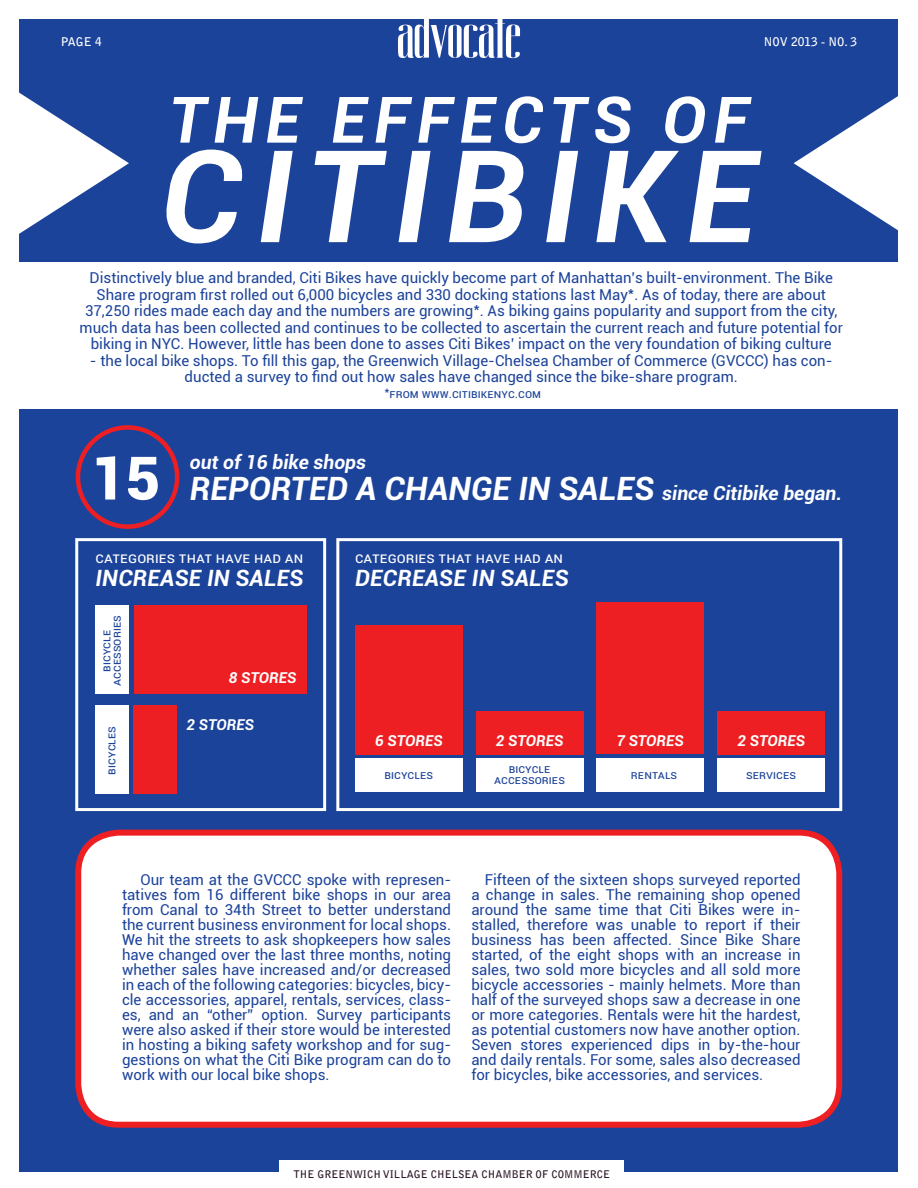
<style>
.page{position:relative;width:918px;height:1188px;background:#fff}
.page>*{position:absolute;margin:0;border:0;box-sizing:border-box;transform-origin:0 0}
.t1{font:italic 700 128.4px "Roboto";letter-spacing:.11em;color:#fff}
.t2{font:italic 700 64.2px "Roboto";letter-spacing:.11em;color:#fff}
.t3{font:900 60px "Roboto";color:#fff}
.t4{font:italic 700 32.1px "Roboto";color:#fff}
.t5{font:italic 700 22.5px "Roboto";letter-spacing:.01em;color:#fff}
.t6{font:italic 700 19.35px "Roboto";color:#fff}
.t7{font:15px/15px "Roboto";color:#1c439a;text-align:justify}
.t8{font:15px "Roboto";color:#fff}
.t9{font:italic 700 15px "Roboto";color:#fff}
.t10{font:12px "Roboto";color:#1c439a}
.t11{font:700 12px "Bell Gothic Std";color:#fff}
.t12{font:700 10.5px "Bell Gothic Std";color:#2b1627}
.s1{font-size:19.35px}
</style>
<div class="page">
<div style="left:20px;top:19px;width:878px;height:1153px;background:#1c439a"></div>
<div style="left:78px;top:833px;width:761px;height:292px;background:#fff;border-radius:40px"></div>
<div style="left:75px;top:830px;width:767px;height:298px;border:6px solid #ee1f23;border-radius:40px"></div>
<div style="left:20px;top:262px;width:878px;height:146px;background:#fff"></div>
<div style="left:95px;top:605px;width:34px;height:88px;background:#fff"></div>
<div style="left:476px;top:758px;width:108px;height:34px;background:#fff"></div>
<div style="left:95px;top:705px;width:34px;height:88px;background:#fff"></div>
<div style="left:355px;top:758px;width:108px;height:34px;background:#fff"></div>
<div style="left:75px;top:538px;width:251px;height:273px;border:3px solid #fff"></div>
<div style="left:336px;top:538px;width:506px;height:273px;border:3px solid #fff"></div>
<svg style="left:19px;top:92px;width:110px;height:142px"></svg>
<svg style="left:794px;top:96px;width:104px;height:135px"></svg>
<div style="left:76px;top:425px;width:103px;height:104px;border:4px solid #ee1f23;border-radius:50%"></div>
<div style="left:134px;top:605px;width:173px;height:88px;background:#ee1f23"></div>
<div style="left:355px;top:625px;width:108px;height:129px;background:#ee1f23"></div>
<div style="left:596px;top:602px;width:108px;height:151px;background:#ee1f23"></div>
<div style="left:134px;top:705px;width:43px;height:88px;background:#ee1f23"></div>
<div style="left:476px;top:711px;width:108px;height:43px;background:#ee1f23"></div>
<div style="left:717px;top:711px;width:108px;height:43px;background:#ee1f23"></div>
<div style="left:596px;top:758px;width:108px;height:34px;background:#fff"></div>
<div style="left:717px;top:758px;width:108px;height:34px;background:#fff"></div>
<div style="left:280px;top:1161px;width:344px;height:27px;background:#fff"></div>
<svg style="left:398px;top:19px;width:122px;height:39px"></svg>
<p class="t11" style="left:61px;top:34px;width:43px">PAGE 4</p>
<p class="t11" style="left:764px;top:34px;width:95px">NOV 2013 - NO. 3</p>
<p class="t2" style="left:169px;top:75px;width:582px">THE EFFECTS OF</p>
<p class="t1" style="left:160px;top:106px;width:599px">CITIBIKE</p>
<p class="t7" style="left:80px;top:269px;width:765px;line-height:16.5px;text-align:center">Distinctively blue and branded, Citi Bikes have quickly become part of Manhattan’s built-environment. The Bike Share program first rolled out 6,000 bicycles and 330 docking stations last May*. As of today, there are about 37,250 rides made each day and the numbers are growing*. As biking gains popularity and support from the city, much data has been collected and continues to be collected to ascertain the current reach and future potential for biking in NYC. However, little has been done to asses Citi Bikes’ impact on the very foundation of biking culture</p>
<p class="t7" style="left:90px;top:352px;width:744px;line-height:16.5px;text-align:center">- the local bike shops. To fill this gap, the Greenwich Village-Chelsea Chamber of Commerce (GVCCC) has con&shy;ducted a survey to find out how sales have changed since the bike-share program.</p>
<p class="t10" style="left:384px;top:385px;width:158px">*from www.citibikenyc.com</p>
<p class="t3" style="left:91px;top:436px;width:71px">15</p>
<p class="t6" style="left:190px;top:448px;width:178px">out of 16 bike shops</p>
<p class="t4" style="left:190px;top:465px;width:654px">REPORTED A CHANGE IN SALES <span class="s1">since Citibike began.</span></p>
<p class="t8" style="left:95px;top:547px;width:209px">categories that have had an</p>
<p class="t5" style="left:95px;top:562px;width:209px">INCREASE IN SALES</p>
<p class="t10" style="left:108px;top:686px;width:71px;rotate:-90deg">ACCESSORIES</p>
<p class="t10" style="left:98px;top:672px;width:42px;rotate:-90deg">BICYCLE</p>
<p class="t10" style="left:103px;top:775px;width:49px;rotate:-90deg">BICYCLES</p>
<p class="t9" style="left:229px;top:667px;width:69px">8 STORES</p>
<p class="t9" style="left:187px;top:714px;width:69px">2 STORES</p>
<p class="t8" style="left:355px;top:547px;width:210px">categories that have had an</p>
<p class="t5" style="left:355px;top:562px;width:215px">DECREASE IN SALES</p>
<p class="t9" style="left:375px;top:730px;width:69px">6 STORES</p>
<p class="t9" style="left:616px;top:730px;width:69px">7 STORES</p>
<p class="t9" style="left:496px;top:730px;width:69px">2 STORES</p>
<p class="t9" style="left:737px;top:730px;width:69px">2 STORES</p>
<p class="t10" style="left:631px;top:766px;width:8px">RENTA</p>
<p class="t10" style="left:665px;top:766px;width:13px">LS</p>
<p class="t10" style="left:746px;top:766px;width:8px">SERVICES</p>
<p class="t10" style="left:509px;top:761px;width:42px">BICYCLE</p>
<p class="t10" style="left:494px;top:771px;width:8px">ACCESSORIES</p>
<p class="t10" style="left:385px;top:766px;width:43px">BICYCLES</p>
<p class="t7" style="left:122px;top:872px;width:331px;text-indent:19px">Our team at the GVCCC spoke with represen&shy;tatives fom 16 different bike shops in our area from Canal to 34th Street to better understand the current business environment for local shops.<br>We hit the streets to ask shopkeepers how sales have changed over the last three months, noting whether sales have increased and/or decreased in each of the following categories: bicycles, bicy&shy;cle accessories, apparel, rentals, services, class&shy;es, and an “other” option. Survey participants were also asked if their store would be interested in hosting a biking safety workshop and for sug&shy;gestions on what the Citi Bike program can do to work with our local bike shops.</p>
<p class="t7" style="left:471px;top:872px;width:331px;text-indent:14px">Fifteen of the sixteen shops surveyed reported a change in sales. The remaining shop opened around the same time that Citi Bikes were in&shy;stalled, therefore was unable to report if their business has been affected. Since Bike Share started, of the eight shops with an increase in sales, two sold more bicycles and all sold more bicycle accessories - mainly helmets. More than half of the surveyed shops saw a decrease in one or more categories. Rentals were hit the hardest, as potential customers now have another option.<br>Seven stores experienced dips in by-the-hour and daily rentals. For some, sales also decreased for bicycles, bike accessories, and services.</p>
<p class="t12" style="left:294px;top:1168px;width:318px">THE GREENWICH VILLAGE CHELSEA CHAMBER OF COMMERCE</p>
</div>
